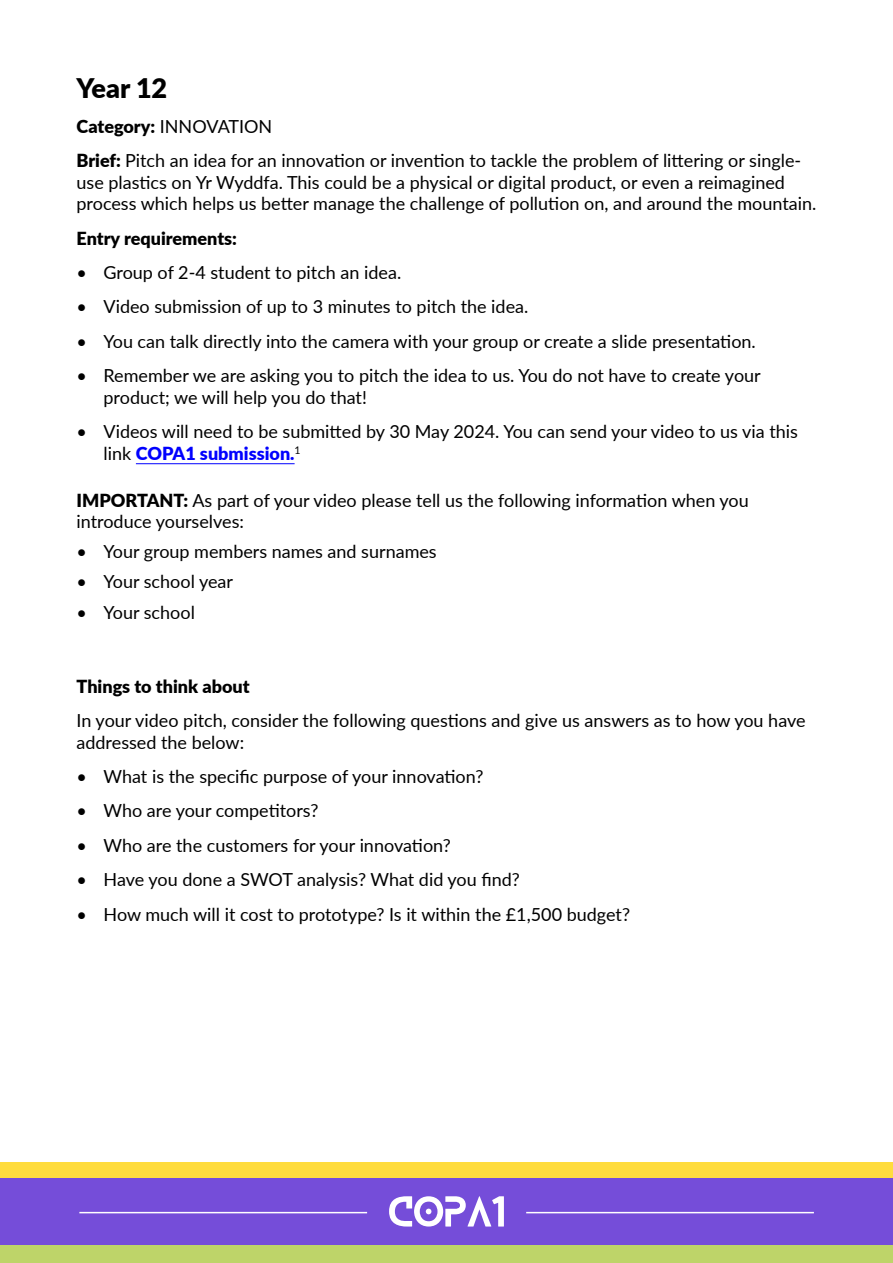
<style>
.page{position:relative;width:893px;height:1263px;background:#fff}
.page>*{position:absolute;margin:0;border:0;box-sizing:border-box;transform-origin:0 0}
.t1{font:900 27px "Lato";color:#000}
.t2{font:18px/21.6px "Lato";color:#000}
.t3{font:900 18px "Lato";color:#000}
.s1{font-weight:900}
.s2{font-weight:900;color:#0000fe}
</style>
<div class="page">
<hr style="left:136px;top:463px;width:159px;height:1px;background:#0000fe">
<div style="left:0;top:1161px;width:893px;height:27px;background:#ffdc3d"></div>
<div style="left:0;top:1178px;width:893px;height:85px;background:#754dd9"></div>
<div style="left:0;top:1245px;width:893px;height:18px;background:#bed469"></div>
<hr style="left:79px;top:1212px;width:288px;height:1px;background:#fff">
<hr style="left:526px;top:1212px;width:288px;height:1px;background:#fff">
<svg style="left:389px;top:1196px;width:115px;height:30px"></svg>
<h1 class="t1" style="left:77px;top:68px;width:92px">Year 12</h1>
<p class="t2" style="left:77px;top:108px;width:726px;line-height:34.3px"><span class="s1">Category:</span> INNOVATION<br><span class="s1">Brief:</span> Pitch an idea for an innovation or invention to tackle the problem of littering or single-</p>
<p class="t2" style="left:77px;top:170px;width:741px">use plastics on Yr Wyddfa. This could be a physical or digital product, or even a reimagined process which helps us better manage the challenge of pollution on, and around the mountain.</p>
<p class="t3" style="left:77px;top:224px;width:162px">Entry requirements:</p>
<p class="t2" style="left:77px;top:261px;width:326px">• Group of 2-4 student to pitch an idea.</p>
<p class="t2" style="left:77px;top:295px;width:453px">• Video submission of up to 3 minutes to pitch the idea.</p>
<p class="t2" style="left:77px;top:330px;width:681px">• You can talk directly into the camera with your group or create a slide presentation.</p>
<p class="t2" style="left:104px;top:364px;width:659px;text-indent:-27px">• Remember we are asking you to pitch the idea to us. You do not have to create your product; we will help you do that!</p>
<p class="t2" style="left:104px;top:420px;width:696px;text-indent:-27px">• Videos will need to be submitted by 30 May 2024. You can send your video to us via this link <span class="s2">COPA1 submission.</span><sup>1</sup></p>
<p class="t2" style="left:77px;top:489px;width:674px"><span class="s1">IMPORTANT:</span> As part of your video please tell us the following information when you introduce yourselves:</p>
<p class="t2" style="left:77px;top:540px;width:362px">• Your group members names and surnames</p>
<p class="t2" style="left:77px;top:570px;width:158px">• Your school year</p>
<p class="t2" style="left:77px;top:600px;width:120px">• Your school</p>
<p class="t3" style="left:77px;top:673px;width:175px">Things to think about</p>
<p class="t2" style="left:77px;top:709px;width:731px">In your video pitch, consider the following questions and give us answers as to how you have addressed the below:</p>
<p class="t2" style="left:77px;top:765px;width:408px">• What is the specific purpose of your innovation?</p>
<p class="t2" style="left:77px;top:799px;width:244px">• Who are your competitors?</p>
<p class="t2" style="left:77px;top:834px;width:376px">• Who are the customers for your innovation?</p>
<p class="t2" style="left:77px;top:868px;width:445px">• Have you done a SWOT analysis? What did you find?</p>
<p class="t2" style="left:77px;top:902px;width:555px">• How much will it cost to prototype? Is it within the £1,500 budget?</p>
</div>
